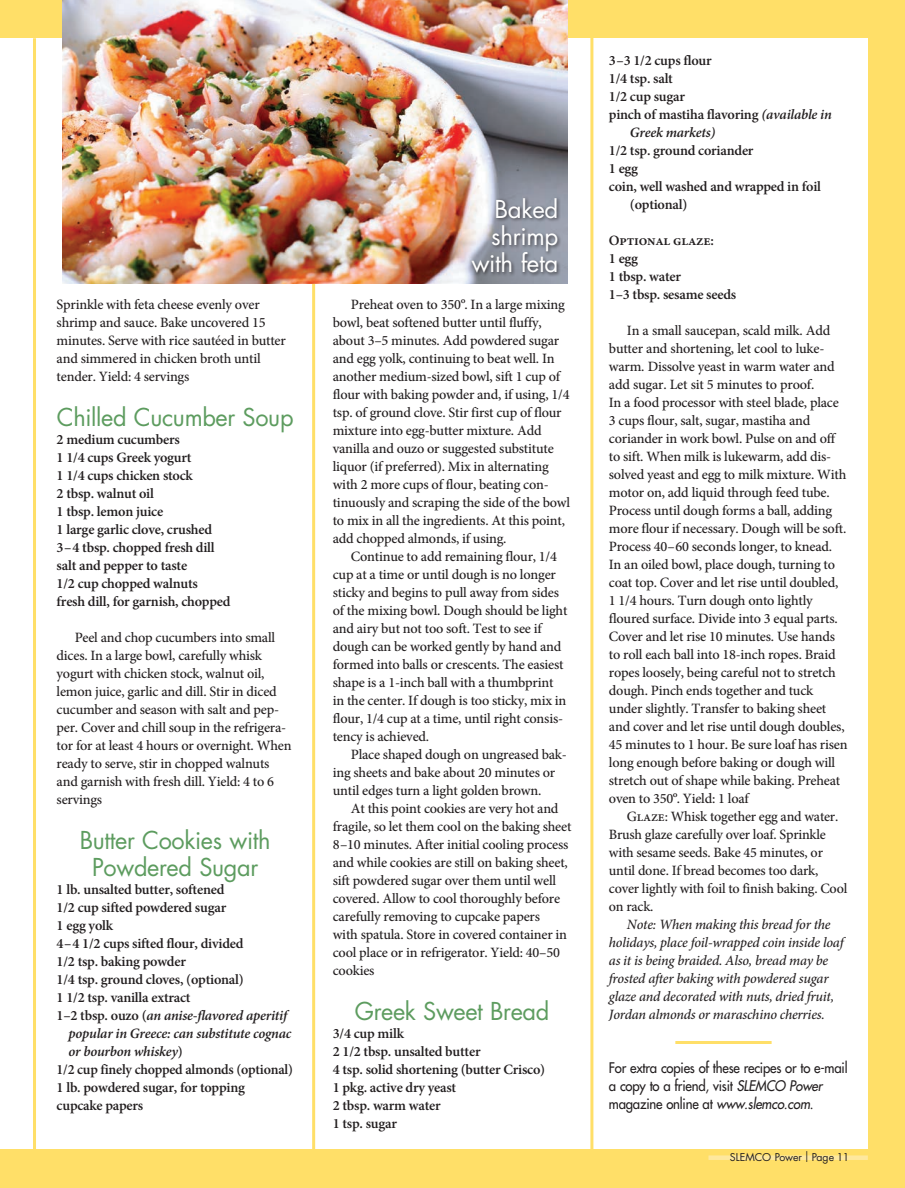
<style>
.page{position:relative;width:905px;height:1188px;background:#fff}
.page>*{position:absolute;margin:0;border:0;box-sizing:border-box;transform-origin:0 0}
.Body_Copy{font:24px/27px "Futura";letter-spacing:-.015em;color:#5d9c5f;text-align:center}
.Recipe_hede{font:24px "Futura";letter-spacing:-.015em;color:#5d9c5f}
.Recipe_hede-2{font:24px "Futura";letter-spacing:-.015em;color:#fff}
.Body_Copy-2{font:500 14.25px/18px "Minion Pro";letter-spacing:-.015em;color:#231f20}
.t1{font:600 14.25px/18px "Minion Pro";letter-spacing:-.015em;color:#231f20}
.t2{font:italic 500 14.25px/18px "Minion Pro";letter-spacing:-.015em;color:#231f20}
.t3{font:italic 600 14.25px/18px "Minion Pro";letter-spacing:-.015em;color:#231f20}
.Body_ital{font:500 14.25px/18px "Futura Std";letter-spacing:-.015em;color:#231f20;scale:.92 1}
.t4{font:10.5px "Futura";color:#231f20}
.s1{font-style:normal}
.s2{font-style:italic}
</style>
<div class="page">
<div style="left:0;top:0;width:904px;height:1188px;background:#ffdf68"></div>
<div style="left:0;top:38px;width:867px;height:1111px;background:#fff"></div>
<hr style="left:590px;top:37px;width:3px;height:1112px;background:#ffdf68">
<hr style="left:33px;top:38px;width:3px;height:1112px;background:#ffdf68">
<hr style="left:312px;top:38px;width:3px;height:1113px;background:#ffdf68">
<div style="left:708px;top:1155px;width:159px;height:5px;background:#fee89e"></div>
<img style="left:63px;top:0;width:504px;height:284px">
<hr style="left:675px;top:1041px;width:96px;height:3px;background:#ffdf68">
<div style="left:469px;top:196px;width:93px;height:81px;background:#231f20;opacity:.75"></div>
<p class="Body_Copy-2" style="left:57px;top:295px;width:231px">Sprinkle with feta cheese evenly over shrimp and sauce. Bake uncovered 15 minutes. Serve with rice sautéed in butter and simmered in chicken broth until tender. Yield: 4 servings</p>
<p class="Recipe_hede" style="left:57px;top:401px;width:238px">Chilled Cucumber Soup</p>
<p class="t1" style="left:57px;top:430px;width:125px">2 medium cucumbers</p>
<p class="t1" style="left:57px;top:448px;width:136px">1 1/4 cups Greek yogurt</p>
<p class="t1" style="left:57px;top:466px;width:138px">1 1/4 cups chicken stock</p>
<p class="t1" style="left:57px;top:484px;width:99px">2 tbsp. walnut oil</p>
<p class="t1" style="left:57px;top:502px;width:108px">1 tbsp. lemon juice</p>
<p class="t1" style="left:57px;top:520px;width:157px">1 large garlic clove, crushed</p>
<p class="t1" style="left:57px;top:538px;width:160px">3–4 tbsp. chopped fresh dill</p>
<p class="t1" style="left:57px;top:556px;width:132px">salt and pepper to taste</p>
<p class="t1" style="left:57px;top:574px;width:143px">1/2 cup chopped walnuts</p>
<p class="t1" style="left:57px;top:592px;width:175px">fresh dill, for garnish, chopped</p>
<p class="Body_Copy-2" style="left:57px;top:628px;width:236px;text-indent:18px">Peel and chop cucumbers into small dices. In a large bowl, carefully whisk yogurt with chicken stock, walnut oil, lemon juice, garlic and dill. Stir in diced cucumber and season with salt and pep&shy;per. Cover and chill soup in the refrigera&shy;tor for at least 4 hours or overnight. When ready to serve, stir in chopped walnuts and garnish with fresh dill. Yield: 4 to 6 servings</p>
<p class="Body_Copy" style="left:80px;top:826px;width:192px">Butter Cookies with<br>Powdered Sugar</p>
<p class="t1" style="left:57px;top:880px;width:169px">1 lb. unsalted butter, softened</p>
<p class="t1" style="left:57px;top:898px;width:171px">1/2 cup sifted powdered sugar</p>
<p class="t1" style="left:57px;top:916px;width:58px">1 egg yolk</p>
<p class="t1" style="left:57px;top:934px;width:188px">4–4 1/2 cups sifted flour, divided</p>
<p class="t1" style="left:57px;top:952px;width:131px">1/2 tsp. baking powder</p>
<p class="t1" style="left:57px;top:970px;width:189px">1/4 tsp. ground cloves, (optional)</p>
<p class="t1" style="left:57px;top:988px;width:135px">1 1/2 tsp. vanilla extract</p>
<p class="t3" style="left:69px;top:1006px;width:224px;text-indent:-12px"><span class="s1">1–2 tbsp. ouzo (</span>an anise-flavored aperitif popular in Greece: can substitute cognac or bourbon whiskey<span class="s1">)</span></p>
<p class="t1" style="left:57px;top:1060px;width:238px">1/2 cup finely chopped almonds (optional)</p>
<p class="t1" style="left:57px;top:1078px;width:190px">1 lb. powdered sugar, for topping</p>
<p class="t1" style="left:57px;top:1096px;width:88px">cupcake papers</p>
<p class="Recipe_hede-2" style="left:494px;top:193px;width:65px">Baked</p>
<p class="Recipe_hede-2" style="left:491px;top:220px;width:69px">shrimp</p>
<p class="Recipe_hede-2" style="left:471px;top:247px;width:88px">with feta</p>
<p class="Body_Copy-2" style="left:333px;top:295px;width:239px;text-indent:18px">Preheat oven to 350º. In a large mixing bowl, beat softened butter until fluffy, about 3–5 minutes. Add powdered sugar and egg yolk, continuing to beat well. In another medium-sized bowl, sift 1 cup of flour with baking powder and, if using, 1/4 tsp. of ground clove. Stir first cup of flour mixture into egg-butter mixture. Add vanilla and ouzo or suggested substitute liquor (if preferred). Mix in alternating with 2 more cups of flour, beating con&shy;tinuously and scraping the side of the bowl to mix in all the ingredients. At this point, add chopped almonds, if using.</p>
<p class="Body_Copy-2" style="left:333px;top:547px;width:236px;text-indent:18px">Continue to add remaining flour, 1/4 cup at a time or until dough is no longer sticky and begins to pull away from sides of the mixing bowl. Dough should be light and airy but not too soft. Test to see if dough can be worked gently by hand and formed into balls or crescents. The easiest shape is a 1-inch ball with a thumbprint in the center. If dough is too sticky, mix in flour, 1/4 cup at a time, until right consis&shy;tency is achieved.</p>
<p class="Body_Copy-2" style="left:333px;top:745px;width:235px;text-indent:18px">Place shaped dough on ungreased bak&shy;ing sheets and bake about 20 minutes or until edges turn a light golden brown.</p>
<p class="Body_Copy-2" style="left:333px;top:799px;width:240px;text-indent:18px">At this point cookies are very hot and fragile, so let them cool on the baking sheet 8–10 minutes. After initial cooling process and while cookies are still on baking sheet, sift powdered sugar over them until well covered. Allow to cool thoroughly before carefully removing to cupcake papers<br>with spatula. Store in covered container in cool place or in refrigerator. Yield: 40–50 cookies</p>
<p class="Body_Copy" style="left:355px;top:997px;width:196px">Greek Sweet Bread</p>
<p class="t1" style="left:333px;top:1024px;width:73px">3/4 cup milk</p>
<p class="t1" style="left:333px;top:1042px;width:149px">2 1/2 tbsp. unsalted butter</p>
<p class="t1" style="left:333px;top:1060px;width:214px">4 tsp. solid shortening (butter Crisco)</p>
<p class="t1" style="left:333px;top:1078px;width:125px">1 pkg. active dry yeast</p>
<p class="t1" style="left:333px;top:1096px;width:109px">2 tbsp. warm water</p>
<p class="t1" style="left:333px;top:1114px;width:66px">1 tsp. sugar</p>
<p class="t1" style="left:609px;top:51px;width:104px">3–3 1/2 cups flour</p>
<p class="t1" style="left:609px;top:69px;width:65px">1/4 tsp. salt</p>
<p class="t1" style="left:609px;top:87px;width:78px">1/2 cup sugar</p>
<p class="t3" style="left:630px;top:105px;width:203px;text-indent:-21px"><span class="s1">pinch of mastiha flavoring</span> (available in<br>Greek markets)</p>
<p class="t1" style="left:609px;top:141px;width:146px">1/2 tsp. ground coriander</p>
<p class="t1" style="left:609px;top:159px;width:31px">1 egg</p>
<p class="t1" style="left:630px;top:177px;width:193px;text-indent:-21px">coin, well washed and wrapped in foil (optional)</p>
<p class="t1" style="left:609px;top:231px;width:106px">Optional glaze:</p>
<p class="t1" style="left:609px;top:249px;width:31px">1 egg</p>
<p class="t1" style="left:609px;top:267px;width:74px">1 tbsp. water</p>
<p class="t1" style="left:609px;top:285px;width:129px">1–3 tbsp. sesame seeds</p>
<p class="Body_Copy-2" style="left:609px;top:322px;width:227px;text-indent:18px">In a small saucepan, scald milk. Add butter and shortening, let cool to luke&shy;warm. Dissolve yeast in warm water and add sugar. Let sit 5 minutes to proof.</p>
<p class="Body_Copy-2" style="left:609px;top:394px;width:239px">In a food processor with steel blade, place 3 cups flour, salt, sugar, mastiha and coriander in work bowl. Pulse on and off to sift. When milk is lukewarm, add dis&shy;solved yeast and egg to milk mixture. With motor on, add liquid through feed tube.<br>Process until dough forms a ball, adding more flour if necessary. Dough will be soft.<br>Process 40–60 seconds longer, to knead.</p>
<p class="Body_Copy-2" style="left:609px;top:556px;width:240px">In an oiled bowl, place dough, turning to coat top. Cover and let rise until doubled, 1 1/4 hours. Turn dough onto lightly floured surface. Divide into 3 equal parts.<br>Cover and let rise 10 minutes. Use hands to roll each ball into 18-inch ropes. Braid ropes loosely, being careful not to stretch dough. Pinch ends together and tuck under slightly. Transfer to baking sheet and cover and let rise until dough doubles, 45 minutes to 1 hour. Be sure loaf has risen long enough before baking or dough will stretch out of shape while baking. Preheat oven to 350º. Yield: 1 loaf</p>
<p class="Body_Copy-2" style="left:609px;top:808px;width:240px;text-indent:18px">Glaze: Whisk together egg and water.<br>Brush glaze carefully over loaf. Sprinkle with sesame seeds. Bake 45 minutes, or until done. If bread becomes too dark, cover lightly with foil to finish baking. Cool on rack.</p>
<p class="t2" style="left:609px;top:915px;width:236px;text-indent:18px">Note: When making this bread for the holidays, place foil-wrapped coin inside loaf as it is being braided. Also, bread may be frosted after baking with powdered sugar glaze and decorated with nuts, dried fruit, Jordan almonds or maraschino cherries.</p>
<p class="Body_ital" style="left:609px;top:1059px;width:261px">For extra copies of these recipes or to e-mail a copy to a friend, visit <span class="s2">SLEMCO Power </span>magazine online at <span class="s2">www.slemco.com</span>.</p>
<p class="t4" style="left:730px;top:1150px;width:121px">SLEMCO Power ❘ Page 11</p>
</div>
